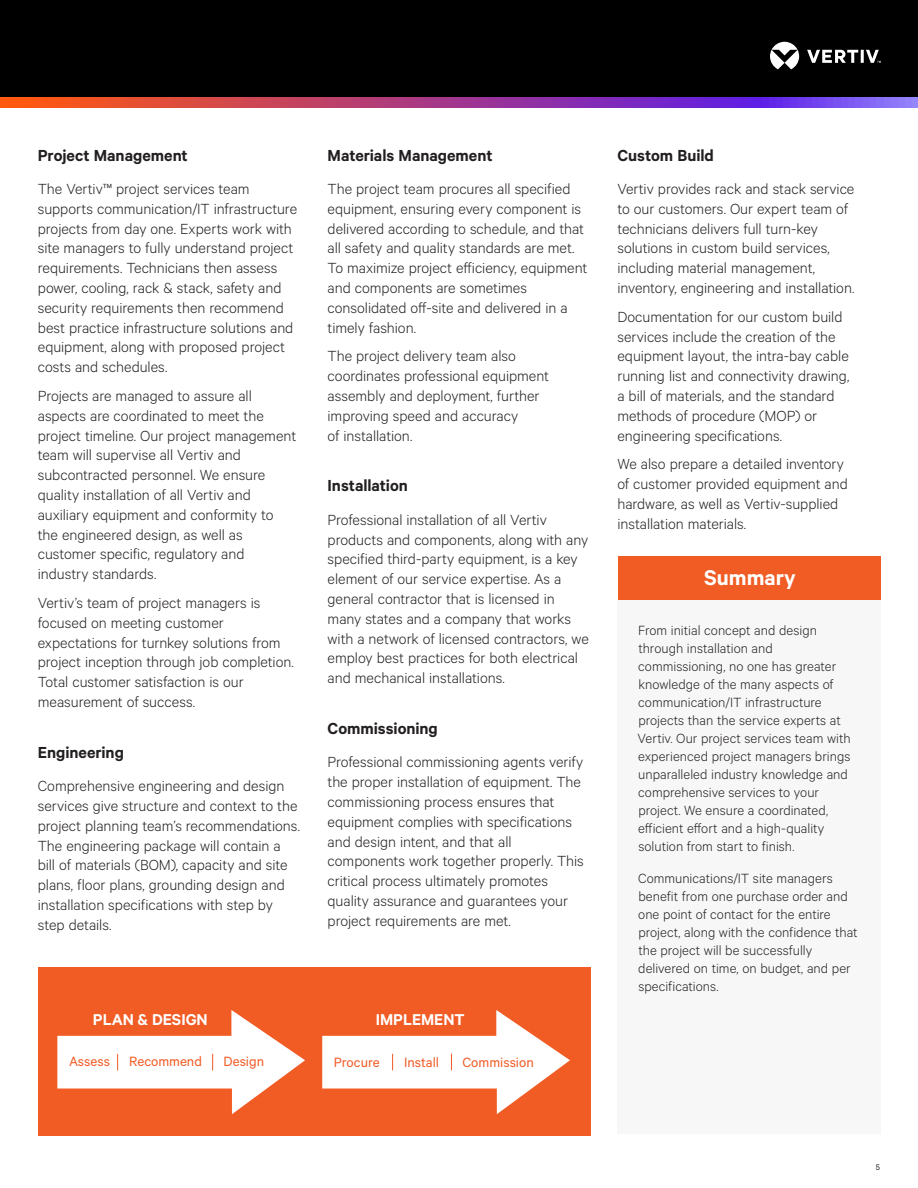
<style>
.page{position:relative;width:918px;height:1188px;background:#fff}
.page>*{position:absolute;margin:0;border:0;box-sizing:border-box;transform-origin:0 0}
.Orange_Box_Heading{font:600 24px "Calibre";color:#fff}
.Vertiv_Heading{font:600 18px "Calibre";color:#231f20}
.t1{font:600 17.7px "Calibre";color:#fff}
.Vertiv_Body_Text{font:300 16.5px/19.8px "Calibre";color:#231f20}
.t2{font:15.15px "Calibre";color:#f15b25}
.Gray_Column_Body_Tex{font:300 15px/18px "Calibre";color:#231f20}
.t3{font:9px "Calibre";color:#231f20}
</style>
<div class="page">
<div style="left:0;top:0;width:918px;height:108px;background:#000"></div>
<svg style="left:770px;top:42px;width:111px;height:27px"></svg>
<svg style="left:0;top:98px;width:918px;height:10px;background:#a73f8c"></svg>
<div style="left:38px;top:967px;width:552px;height:169px;background:#f15b24"></div>
<svg style="left:57px;top:1010px;width:248px;height:104px"></svg>
<svg style="left:322px;top:1010px;width:248px;height:104px"></svg>
<div style="left:617px;top:599px;width:264px;height:535px;background:#f7f7f8"></div>
<div style="left:618px;top:556px;width:263px;height:43px;background:#f15b24"></div>
<p class="Vertiv_Heading" style="left:38px;top:144px;width:152px">Project Management</p>
<p class="Vertiv_Body_Text" style="left:38px;top:178px;width:261px">The Vertiv™ project services team supports communication/IT infrastructure projects from day one. Experts work with site managers to fully understand project requirements. Technicians then assess power, cooling, rack &amp; stack, safety and security requirements then recommend best practice infrastructure solutions and equipment, along with proposed project costs and schedules.</p>
<p class="Vertiv_Body_Text" style="left:38px;top:385px;width:260px">Projects are managed to assure all aspects are coordinated to meet the project timeline. Our project management team will supervise all Vertiv and subcontracted personnel. We ensure quality installation of all Vertiv and auxiliary equipment and conformity to the engineered design, as well as customer specific, regulatory and industry standards.</p>
<p class="Vertiv_Body_Text" style="left:38px;top:592px;width:258px">Vertiv’s team of project managers is focused on meeting customer expectations for turnkey solutions from project inception through job completion.<br>Total customer satisfaction is our measurement of success.</p>
<p class="Vertiv_Heading" style="left:38px;top:742px;width:88px">Engineering</p>
<p class="Vertiv_Body_Text" style="left:38px;top:775px;width:264px">Comprehensive engineering and design services give structure and context to the project planning team’s recommendations.<br>The engineering package will contain a bill of materials (BOM), capacity and site plans, floor plans, grounding design and installation specifications with step by step details.</p>
<p class="Vertiv_Heading" style="left:328px;top:144px;width:167px">Materials Management</p>
<p class="Vertiv_Body_Text" style="left:328px;top:178px;width:261px">The project team procures all specified equipment, ensuring every component is delivered according to schedule, and that all safety and quality standards are met.<br>To maximize project efficiency, equipment and components are sometimes consolidated off-site and delivered in a timely fashion.</p>
<p class="Vertiv_Body_Text" style="left:328px;top:346px;width:223px">The project delivery team also coordinates professional equipment assembly and deployment, further improving speed and accuracy<br>of installation.</p>
<p class="Vertiv_Heading" style="left:328px;top:475px;width:82px">Installation</p>
<p class="Vertiv_Body_Text" style="left:328px;top:509px;width:263px">Professional installation of all Vertiv products and components, along with any specified third-party equipment, is a key element of our service expertise. As a general contractor that is licensed in many states and a company that works with a network of licensed contractors, we employ best practices for both electrical and mechanical installations.</p>
<p class="Vertiv_Heading" style="left:328px;top:718px;width:112px">Commissioning</p>
<p class="Vertiv_Body_Text" style="left:328px;top:752px;width:258px">Professional commissioning agents verify the proper installation of equipment. The commissioning process ensures that equipment complies with specifications and design intent, and that all components work together properly. This critical process ultimately promotes quality assurance and guarantees your project requirements are met.</p>
<p class="t1" style="left:93px;top:1009px;width:116px">PLAN &amp; DESIGN</p>
<p class="t2" style="left:69px;top:1052px;width:43px">Assess</p>
<p class="t2" style="left:129px;top:1053px;width:74px">Recommend</p>
<p class="t2" style="left:224px;top:1052px;width:42px">Design</p>
<p class="t1" style="left:376px;top:1009px;width:90px">IMPLEMENT</p>
<p class="t2" style="left:334px;top:1053px;width:47px">Procure</p>
<p class="t2" style="left:404px;top:1053px;width:36px">Install</p>
<p class="t2" style="left:462px;top:1053px;width:73px">Commission</p>
<p class="Vertiv_Heading" style="left:617px;top:144px;width:98px">Custom Build</p>
<p class="Vertiv_Body_Text" style="left:617px;top:178px;width:239px">Vertiv provides rack and stack service to our customers. Our expert team of technicians delivers full turn-key solutions in custom build services, including material management, inventory, engineering and installation.</p>
<p class="Vertiv_Body_Text" style="left:617px;top:306px;width:234px">Documentation for our custom build services include the creation of the equipment layout, the intra-bay cable running list and connectivity drawing, a bill of materials, and the standard methods of procedure (MOP) or engineering specifications.</p>
<p class="Vertiv_Body_Text" style="left:617px;top:454px;width:232px">We also prepare a detailed inventory of customer provided equipment and hardware, as well as Vertiv-supplied installation materials.</p>
<p class="Orange_Box_Heading" style="left:704px;top:564px;width:93px">Summary</p>
<p class="Gray_Column_Body_Tex" style="left:638px;top:621px;width:215px">From initial concept and design through installation and commissioning, no one has greater knowledge of the many aspects of communication/IT infrastructure projects than the service experts at Vertiv. Our project services team with experienced project managers brings unparalleled industry knowledge and comprehensive services to your project. We ensure a coordinated, efficient effort and a high-quality solution from start to finish.</p>
<p class="Gray_Column_Body_Tex" style="left:638px;top:868px;width:221px">Communications/IT site managers benefit from one purchase order and one point of contact for the entire project, along with the confidence that the project will be successfully delivered on time, on budget, and per specifications.</p>
<p class="t3" style="left:876px;top:1162px;width:6px">5</p>
</div>
